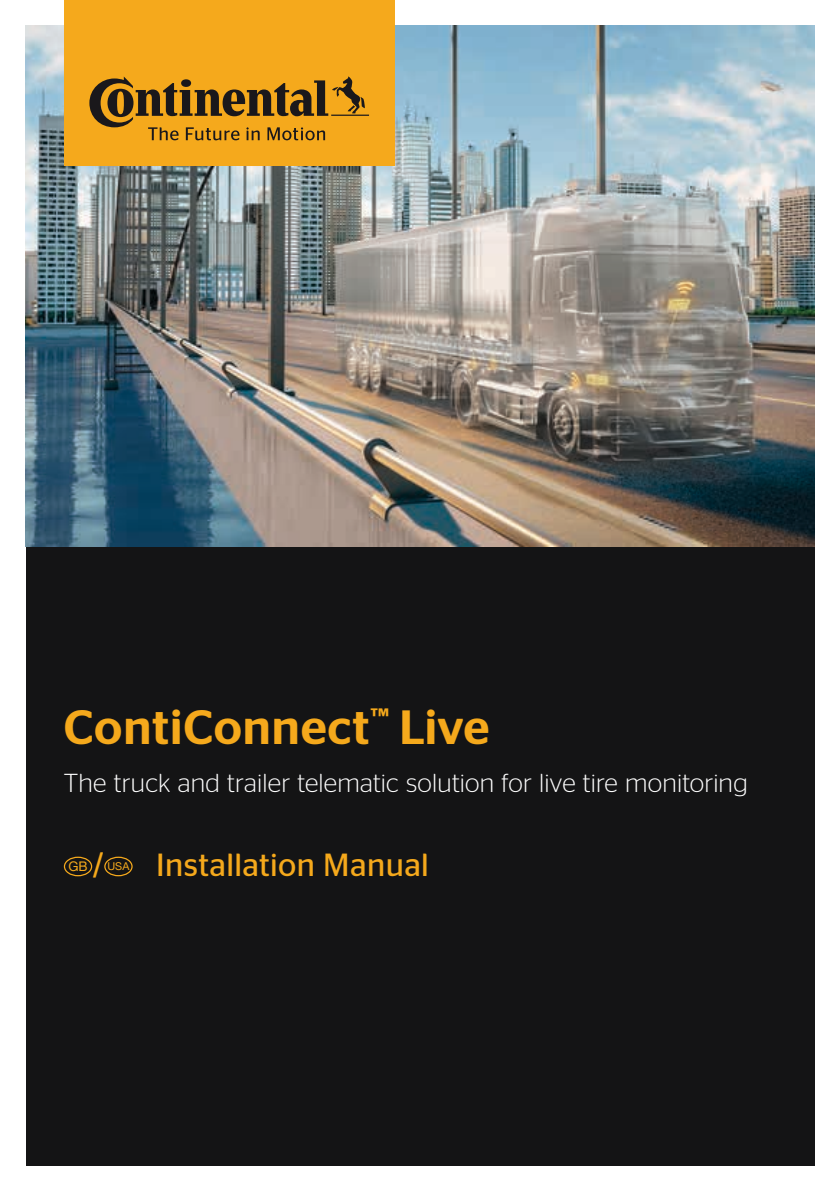
<style>
.page{position:relative;width:840px;height:1191px;background:#fff}
.page>*{position:absolute;margin:0;border:0;box-sizing:border-box;transform-origin:0 0}
.t1{font:500 48px "Continental Stag Sans";letter-spacing:.02em;color:#f5a91c}
.t2{font:32px "Continental Stag Sans";letter-spacing:.01em;color:#f5a91c}
.t3{font:300 26px "Continental Stag Sans";letter-spacing:.005em;color:#fff}
.t4{font:13.4px "Helvetica Neue";color:#f5a91c}
.t5{font:10.8px "Helvetica Neue";color:#f5a91c}
</style>
<div class="page">
<div style="left:26px;top:398px;width:788px;height:767px;background:#141415"></div>
<img style="left:26px;top:26px;width:788px;height:520px">
<div style="left:64px;top:856px;width:28px;height:20px;border:1px solid #f5a91c;border-radius:50%"></div>
<div style="left:104px;top:856px;width:29px;height:20px;border:1px solid #f5a91c;border-radius:50%"></div>
<div style="left:64px;top:0;width:330px;height:166px;background:#f5a91c"></div>
<svg style="left:89px;top:77px;width:280px;height:63px"></svg>
<h1 class="t1" style="left:64px;top:700px;width:427px">ContiConnect<sup>™</sup> Live</h1>
<p class="t3" style="left:64px;top:769px;width:685px">The truck and trailer telematic solution for live tire monitoring</p>
<p class="t4" style="left:68px;top:858px;width:21px">GB</p>
<p class="t2" style="left:93px;top:847px;width:12px">/</p>
<p class="t5" style="left:107px;top:859px;width:23px">USA</p>
<p class="t2" style="left:156px;top:847px;width:274px">Installation Manual</p>
</div>
